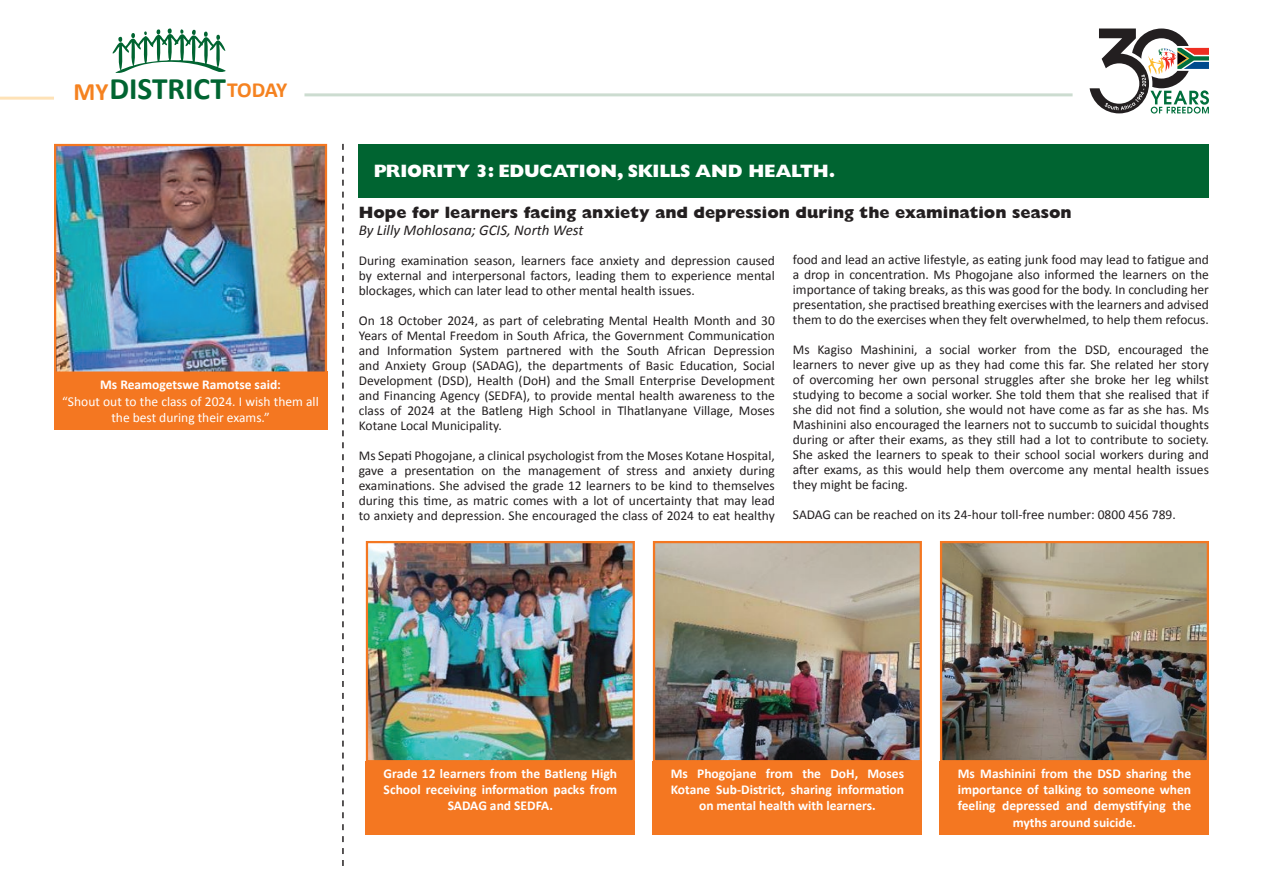
<style>
.page{position:relative;width:1263px;height:893px;background:#fff}
.page>*{position:absolute;margin:0;border:0;box-sizing:border-box;transform-origin:0 0}
.t1{font:700 31.35px "Calibri";color:#006431}
.t2{font:800 18px "Gill Sans MT Pro";letter-spacing:-.01em;color:#fff}
.t3{font:800 16.5px "Gill Sans MT Pro";color:#231f20}
.t4{font:italic 15px "Calibri";color:#231f20}
.t5{font:13.5px/15px "Calibri";color:#231f20;text-align:justify}
.t6{font:700 13.5px/16.2px "Calibri";color:#fff;text-align:center}
.t7{font:13.5px/16.2px "Calibri";color:#fff;text-align:center}
.s1{font-size:25.05px;color:#f58220}
.s2{font-size:21.6px;color:#f58220}
</style>
<div class="page">
<hr style="left:0;top:97px;width:54px;height:3px;background:#fee2b7">
<hr style="left:304px;top:93px;width:768px;height:3px;background:#ccdcd0">
<svg style="left:113px;top:28px;width:113px;height:45px"></svg>
<svg style="left:1089px;top:29px;width:120px;height:85px"></svg>
<div style="left:359px;top:144px;width:850px;height:54px;background:#006431"></div>
<img style="left:369px;top:544px;width:263px;height:215px">
<div style="left:366px;top:541px;width:269px;height:221px;border:2px solid #f47721"></div>
<div style="left:366px;top:761px;width:269px;height:73px;background:#f47721"></div>
<img style="left:943px;top:544px;width:263px;height:215px">
<div style="left:940px;top:541px;width:269px;height:221px;border:2px solid #f47721"></div>
<div style="left:940px;top:761px;width:269px;height:73px;background:#f47721"></div>
<img style="left:656px;top:544px;width:263px;height:215px">
<div style="left:653px;top:541px;width:269px;height:221px;border:2px solid #f47721"></div>
<div style="left:653px;top:761px;width:269px;height:73px;background:#f47721"></div>
<svg style="left:342px;top:144px;width:2px;height:722px"></svg>
<div style="left:54px;top:371px;width:273px;height:59px;background:#f47721"></div>
<img style="left:57px;top:147px;width:267px;height:224px">
<div style="left:54px;top:144px;width:273px;height:230px;border:2px solid #f47721"></div>
<h1 class="t1" style="left:73px;top:69px;width:215px"><span class="s1">MY</span>DISTRICT<span class="s2">TODAY</span></h1>
<p class="t6" style="left:100px;top:377px;width:182px">Ms Reamogetswe Ramotse said:</p>
<p class="t7" style="left:62px;top:393px;width:258px">“Shout out to the class of 2024. I wish them all the best during their exams.”</p>
<h2 class="t2" style="left:374px;top:160px;width:463px">PRIORITY 3: EDUCATION, SKILLS AND HEALTH.</h2>
<p class="t3" style="left:359px;top:203px;width:714px">Hope for learners facing anxiety and depression during the examination season</p>
<p class="t4" style="left:359px;top:219px;width:226px">By Lilly Mohlosana; GCIS, North West</p>
<p class="t5" style="left:359px;top:253px;width:418px">During examination season, learners face anxiety and depression caused by external and interpersonal factors, leading them to experience mental blockages, which can later lead to other mental health issues.</p>
<p class="t5" style="left:359px;top:313px;width:418px">On 18 October 2024, as part of celebrating Mental Health Month and 30<br>Years of Mental Freedom in South Africa, the Government Communication and Information System partnered with the South African Depression and Anxiety Group (SADAG), the departments of Basic Education, Social Development (DSD), Health (DoH) and the Small Enterprise Development and Financing Agency (SEDFA), to provide mental health awareness to the class of 2024 at the Batleng High School in Tlhatlanyane Village, Moses Kotane Local Municipality.</p>
<p class="t5" style="left:359px;top:448px;width:418px">Ms Sepati Phogojane, a clinical psychologist from the Moses Kotane Hospital, gave a presentation on the management of stress and anxiety during examinations. She advised the grade 12 learners to be kind to themselves during this time, as matric comes with a lot of uncertainty that may lead to anxiety and depression. She encouraged the class of 2024 to eat healthy</p>
<p class="t5" style="left:793px;top:253px;width:418px">food and lead an active lifestyle, as eating junk food may lead to fatigue and a drop in concentration. Ms Phogojane also informed the learners on the importance of taking breaks, as this was good for the body. In concluding her presentation, she practised breathing exercises with the learners and advised them to do the exercises when they felt overwhelmed, to help them refocus.</p>
<p class="t5" style="left:793px;top:343px;width:418px">Ms Kagiso Mashinini, a social worker from the DSD, encouraged the learners to never give up as they had come this far. She related her story of overcoming her own personal struggles after she broke her leg whilst studying to become a social worker. She told them that she realised that if she did not find a solution, she would not have come as far as she has. Ms Mashinini also encouraged the learners not to succumb to suicidal thoughts during or after their exams, as they still had a lot to contribute to society.<br>She asked the learners to speak to their school social workers during and after exams, as this would help them overcome any mental health issues they might be facing.</p>
<p class="t5" style="left:793px;top:507px;width:384px">SADAG can be reached on its 24-hour toll-free number: 0800 456 789.</p>
<p class="t6" style="left:384px;top:765px;width:235px">Grade 12 learners from the Batleng High<br>School receiving information packs from<br>SADAG and SEDFA.</p>
<p class="t6" style="left:958px;top:765px;width:235px">Ms Mashinini from the DSD sharing the importance of talking to someone when feeling depressed and demystifying the myths around suicide.</p>
<p class="t6" style="left:671px;top:765px;width:235px">Ms Phogojane from the DoH, Moses<br>Kotane Sub-District, sharing information on mental health with learners.</p>
</div>
